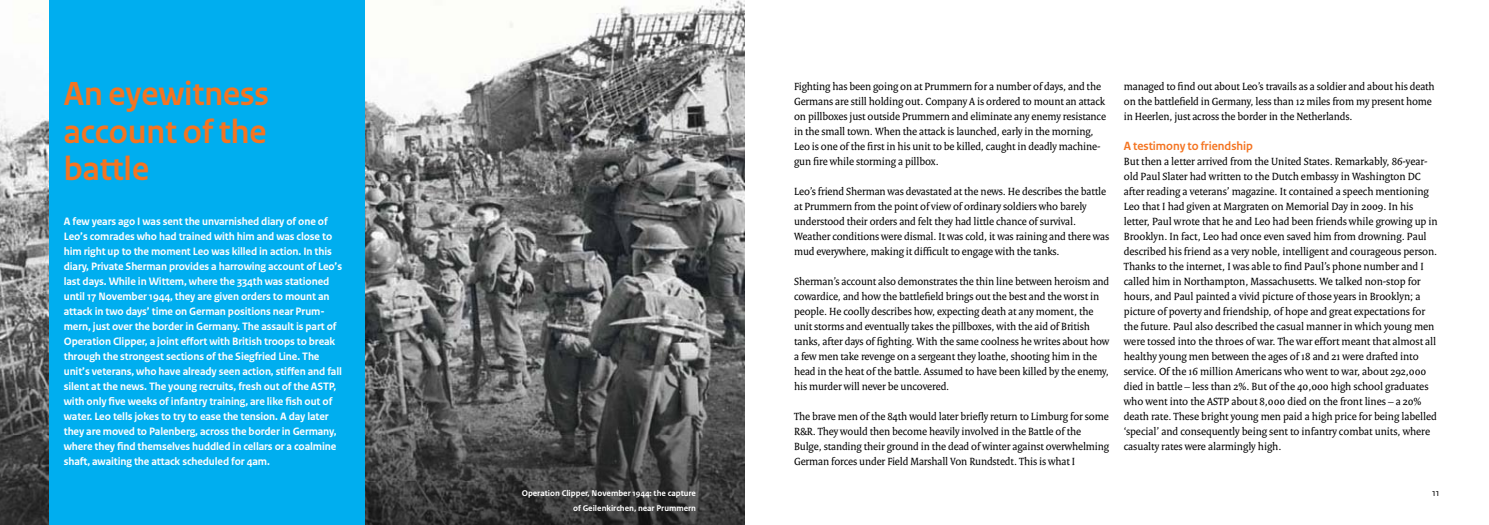
<style>
.page{position:relative;width:1489px;height:525px;background:#fff}
.page>*{position:absolute;margin:0;border:0;box-sizing:border-box;transform-origin:0 0}
.t1{font:700 35px/37.5px "Rijksoverheid Sans Heading";color:#f47421;text-align:justify}
.t2{font:700 12.5px "Rijksoverheid Sans Heading";color:#f47421}
.t3{font:11.25px/15px "Rijksoverheid Serif";letter-spacing:-.01em;color:#000}
.t4{font:700 11.25px/15px "Rijksoverheid Sans Text";letter-spacing:-.01em;color:#fff}
.t5{font:10px "Rijksoverheid Sans Text";color:#000}
.t6{font:700 8.75px/15px "Rijksoverheid Sans Text";color:#fff;text-align:right}
</style>
<div class="page">
<img style="left:0;top:0;width:50px;height:244px">
<img style="left:365px;top:0;width:379px;height:244px">
<svg style="left:0;top:244px;width:745px;height:280px;background:#5a5a5a"></svg>
<div style="left:50px;top:0;width:315px;height:524px;background:#00aeef"></div>
<h1 class="t1" style="left:64px;top:76px;width:207px">An eyewitness account of the battle</h1>
<p class="t4" style="left:64px;top:214px;width:280px">A few years ago I was sent the unvarnished diary of one of Leo’s comrades who had trained with him and was close to him right up to the moment Leo was killed in action. In this diary, Private Sherman provides a harrowing account of Leo’s last days. While in Wittem, where the 334th was stationed until 17 November 1944, they are given orders to mount an attack in two days’ time on German positions near Prum&shy;mern, just over the border in Germany. The assault is part of Operation Clipper, a joint effort with British troops to break through the strongest sections of the Siegfried Line. The unit’s veterans, who have already seen action, stiffen and fall silent at the news. The young recruits, fresh out of the ASTP, with only five weeks of infantry training, are like fish out of water. Leo tells jokes to try to ease the tension. A day later they are moved to Palenberg, across the border in Germany, where they find themselves huddled in cellars or a coalmine shaft, awaiting the attack scheduled for 4am.</p>
<p class="t6" style="left:521px;top:485px;width:176px">Operation Clipper, November 1944: the capture of Geilenkirchen, near Prummern</p>
<p class="t3" style="left:794px;top:79px;width:313px">Fighting has been going on at Prummern for a number of days, and the Germans are still holding out. Company A is ordered to mount an attack on pillboxes just outside Prummern and eliminate any enemy resistance in the small town. When the attack is launched, early in the morning, Leo is one of the first in his unit to be killed, caught in deadly machine&shy;gun fire while storming a pillbox.</p>
<p class="t3" style="left:794px;top:184px;width:316px">Leo’s friend Sherman was devastated at the news. He describes the battle at Prummern from the point of view of ordinary soldiers who barely understood their orders and felt they had little chance of survival.<br>Weather conditions were dismal. It was cold, it was raining and there was mud everywhere, making it difficult to engage with the tanks.</p>
<p class="t3" style="left:794px;top:274px;width:317px">Sherman’s account also demonstrates the thin line between heroism and cowardice, and how the battlefield brings out the best and the worst in people. He coolly describes how, expecting death at any moment, the unit storms and eventually takes the pillboxes, with the aid of British tanks, after days of fighting. With the same coolness he writes about how a few men take revenge on a sergeant they loathe, shooting him in the head in the heat of the battle. Assumed to have been killed by the enemy, his murder will never be uncovered.</p>
<p class="t3" style="left:794px;top:409px;width:316px">The brave men of the 84th would later briefly return to Limburg for some R&amp;R. They would then become heavily involved in the Battle of the Bulge, standing their ground in the dead of winter against overwhelming German forces under Field Marshall Von Rundstedt. This is what I</p>
<p class="t3" style="left:1123px;top:79px;width:312px">managed to find out about Leo’s travails as a soldier and about his death on the battlefield in Germany, less than 12 miles from my present home in Heerlen, just across the border in the Netherlands.</p>
<p class="t2" style="left:1123px;top:139px;width:131px">A testimony to friendship</p>
<p class="t3" style="left:1123px;top:154px;width:315px">But then a letter arrived from the United States. Remarkably, 86-year&shy;old Paul Slater had written to the Dutch embassy in Washington DC after reading a veterans’ magazine. It contained a speech mentioning Leo that I had given at Margraten on Memorial Day in 2009. In his letter, Paul wrote that he and Leo had been friends while growing up in Brooklyn. In fact, Leo had once even saved him from drowning. Paul described his friend as a very noble, intelligent and courageous person.<br>Thanks to the internet, I was able to find Paul’s phone number and I called him in Northampton, Massachusetts. We talked non-stop for hours, and Paul painted a vivid picture of those years in Brooklyn; a picture of poverty and friendship, of hope and great expectations for the future. Paul also described the casual manner in which young men were tossed into the throes of war. The war effort meant that almost all healthy young men between the ages of 18 and 21 were drafted into service. Of the 16 million Americans who went to war, about 292,000 died in battle – less than 2%. But of the 40,000 high school graduates who went into the ASTP about 8,000 died on the front lines – a 20% death rate. These bright young men paid a high price for being labelled ‘special’ and consequently being sent to infantry combat units, where casualty rates were alarmingly high.</p>
<p class="t5" style="left:1431px;top:486px;width:9px">11</p>
</div>
